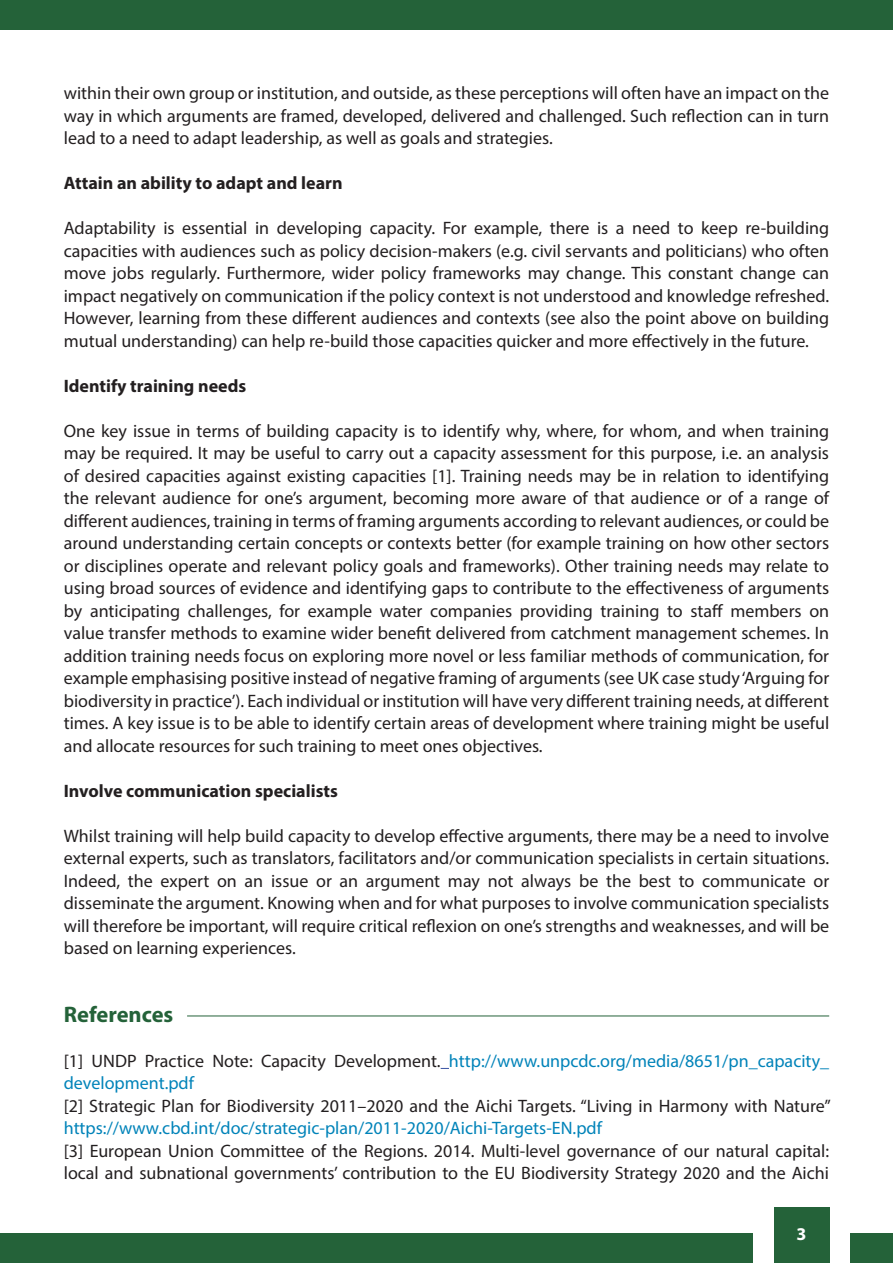
<style>
.page{position:relative;width:893px;height:1263px;background:#fff}
.page>*{position:absolute;margin:0;border:0;box-sizing:border-box;transform-origin:0 0}
.t1{font:700 22.5px "Myriad Pro";color:#246239}
.t2{font:18px/22.5px "Myriad Pro";color:#231f20;text-align:justify}
.t3{font:18px/22.5px "Myriad Pro";color:#0083b9}
.t4{font:700 18px "Myriad Pro";color:#231f20}
.t5{font:700 18px "Myriad Pro";color:#fff}
.s1{color:#231f20}
</style>
<div class="page">
<div style="left:774px;top:1208px;width:55px;height:55px;background:#246239"></div>
<div style="left:0;top:1233px;width:753px;height:30px;background:#246239"></div>
<div style="left:850px;top:1233px;width:43px;height:30px;background:#246239"></div>
<hr style="left:187px;top:1015px;width:642px;height:1px;background:#246239">
<div style="left:0;top:0;width:893px;height:29px;background:#246239"></div>
<p class="t2" style="left:64px;top:81px;width:767px">within their own group or institution, and outside, as these perceptions will often have an impact on the way in which arguments are framed, developed, delivered and challenged. Such reflection can in turn lead to a need to adapt leadership, as well as goals and strategies.</p>
<p class="t4" style="left:64px;top:171px;width:280px">Attain an ability to adapt and learn</p>
<p class="t2" style="left:64px;top:216px;width:767px">Adaptability is essential in developing capacity. For example, there is a need to keep re-building capacities with audiences such as policy decision-makers (e.g. civil servants and politicians) who often move jobs regularly. Furthermore, wider policy frameworks may change. This constant change can impact negatively on communication if the policy context is not understood and knowledge refreshed.<br>However, learning from these different audiences and contexts (see also the point above on building mutual understanding) can help re-build those capacities quicker and more effectively in the future.</p>
<p class="t4" style="left:64px;top:374px;width:184px">Identify training needs</p>
<p class="t2" style="left:64px;top:419px;width:767px">One key issue in terms of building capacity is to identify why, where, for whom, and when training may be required. It may be useful to carry out a capacity assessment for this purpose, i.e. an analysis of desired capacities against existing capacities [1]. Training needs may be in relation to identifying the relevant audience for one’s argument, becoming more aware of that audience or of a range of different audiences, training in terms of framing arguments according to relevant audiences, or could be around understanding certain concepts or contexts better (for example training on how other sectors or disciplines operate and relevant policy goals and frameworks). Other training needs may relate to using broad sources of evidence and identifying gaps to contribute to the effectiveness of arguments by anticipating challenges, for example water companies providing training to staff members on value transfer methods to examine wider benefit delivered from catchment management schemes. In addition training needs focus on exploring more novel or less familiar methods of communication, for example emphasising positive instead of negative framing of arguments (see UK case study ‘Arguing for biodiversity in practice’). Each individual or institution will have very different training needs, at different times. A key issue is to be able to identify certain areas of development where training might be useful and allocate resources for such training to meet ones objectives.</p>
<p class="t4" style="left:64px;top:779px;width:276px">Involve communication specialists</p>
<p class="t2" style="left:64px;top:824px;width:767px">Whilst training will help build capacity to develop effective arguments, there may be a need to involve external experts, such as translators, facilitators and/or communication specialists in certain situations.<br>Indeed, the expert on an issue or an argument may not always be the best to communicate or disseminate the argument. Knowing when and for what purposes to involve communication specialists will therefore be important, will require critical reflexion on one’s strengths and weaknesses, and will be based on learning experiences.</p>
<p class="t1" style="left:64px;top:999px;width:111px">References</p>
<p class="t3" style="left:64px;top:1049px;width:767px"><span class="s1">[1] UNDP Practice Note: Capacity Development.</span> http://www.unpcdc.org/media/8651/pn_capacity_ development.pdf</p>
<p class="t2" style="left:64px;top:1094px;width:768px">[2] Strategic Plan for Biodiversity 2011–2020 and the Aichi Targets. “Living in Harmony with Nature”</p>
<p class="t3" style="left:64px;top:1116px;width:540px">https://www.cbd.int/doc/strategic-plan/2011-2020/Aichi-Targets-EN.pdf</p>
<p class="t2" style="left:64px;top:1139px;width:767px">[3] European Union Committee of the Regions. 2014. Multi-level governance of our natural capital: local and subnational governments’ contribution to the EU Biodiversity Strategy 2020 and the Aichi</p>
<p class="t5" style="left:797px;top:1222px;width:11px">3</p>
</div>
